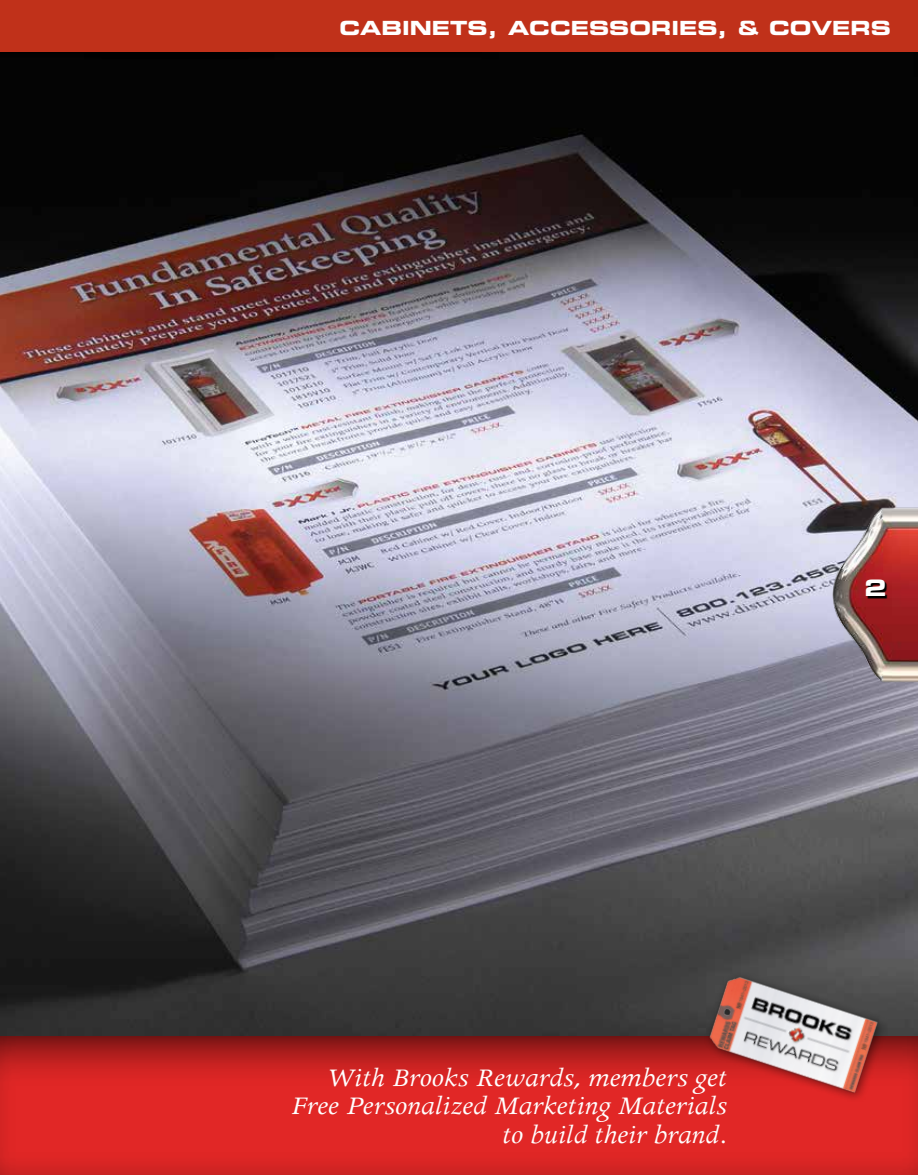
<style>
.page{position:relative;width:918px;height:1175px;background:#fff}
.page>*{position:absolute;margin:0;border:0;box-sizing:border-box;transform-origin:0 0}
.t1{font:italic 28.5px/28.5px "Apollo";color:#fff;text-align:right}
.t2{font:22.5px "Eurostile LT Bold Extended Two";color:#fff}
.t3{font:19.5px "Eurostile LT Bold Extended Two";color:#fff}
</style>
<div class="page">
<img style="left:0;top:52px;width:918px;height:982px">
<svg style="left:0;top:1034px;width:918px;height:140px;background:#cf2423"></svg>
<img style="left:696px;top:964px;width:197px;height:141px">
<div style="left:0;top:0;width:918px;height:52px;background:#c0311a"></div>
<img style="left:831px;top:504px;width:87px;height:182px">
<svg style="left:867px;top:581px;width:21px;height:18px"></svg>
<p class="t3" style="left:340px;top:14px;width:553px">CABINETS, ACCESSORIES, &amp; COVERS</p>
<p class="t2" style="left:864px;top:572px;width:24px">2</p>
<p class="t1" style="left:291px;top:1063px;width:437px">With Brooks Rewards, members get<br>Free Personalized Marketing Materials to build their brand.</p>
</div>
